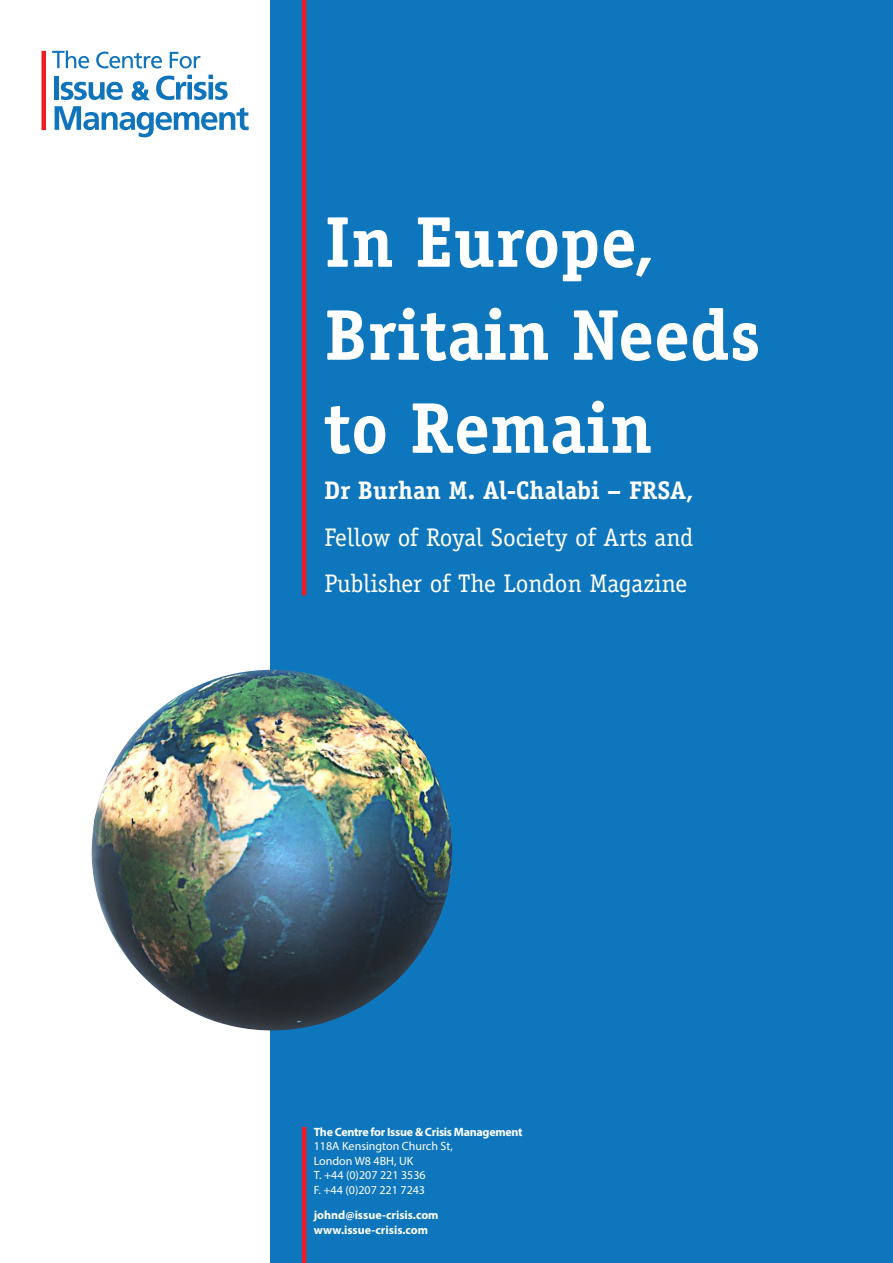
<style>
.page{position:relative;width:893px;height:1263px;background:#fff}
.page>*{position:absolute;margin:0;border:0;box-sizing:border-box;transform-origin:0 0}
.t1{font:700 72px/93px "Officina Serif Std";color:#fff}
.t2{font:25.5px/46.5px "Officina Serif Std";color:#fff;text-align:justify}
.t3{font:700 12px "Myriad Pro";letter-spacing:-.01em;color:#fff}
.t4{font:12px/14.4px "Myriad Pro";color:#fff}
.s1{font-weight:700}
</style>
<div class="page">
<div style="left:271px;top:0;width:622px;height:1263px;background:#0e76bc"></div>
<hr style="left:302px;top:1127px;width:4px;height:136px;background:#ed1c24">
<hr style="left:302px;top:0;width:4px;height:595px;background:#ed1c24">
<hr style="left:42px;top:51px;width:4px;height:79px;background:#ee1d23">
<div style="left:54px;top:76px;width:5px;height:24px;background:#1074bc"></div>
<svg style="left:55px;top:75px;width:194px;height:62px"></svg>
<svg style="left:52px;top:51px;width:37px;height:17px"></svg>
<svg style="left:96px;top:52px;width:66px;height:16px"></svg>
<svg style="left:170px;top:52px;width:30px;height:16px"></svg>
<img style="left:92px;top:670px;width:360px;height:360px;border-radius:180px">
<p class="t1" style="left:324px;top:195px;width:438px">In Europe,<br>Britain Needs to Remain</p>
<p class="t2" style="left:324px;top:467px;width:371px"><span class="s1">Dr Burhan M. Al-Chalabi – FRSA, </span>Fellow of Royal Society of Arts and Publisher of The London Magazine</p>
<p class="t3" style="left:314px;top:1124px;width:210px">The Centre for Issue &amp; Crisis Management</p>
<p class="t4" style="left:314px;top:1139px;width:141px">118A Kensington Church St,</p>
<p class="t4" style="left:314px;top:1153px;width:113px">London W8 4BH, UK<br>T. +44 (0)207 221 3536<br>F. +44 (0)207 221 7243</p>
<p class="t3" style="left:314px;top:1207px;width:126px">johnd@issue-crisis.com</p>
<p class="t3" style="left:314px;top:1222px;width:116px">www.issue-crisis.com</p>
</div>
